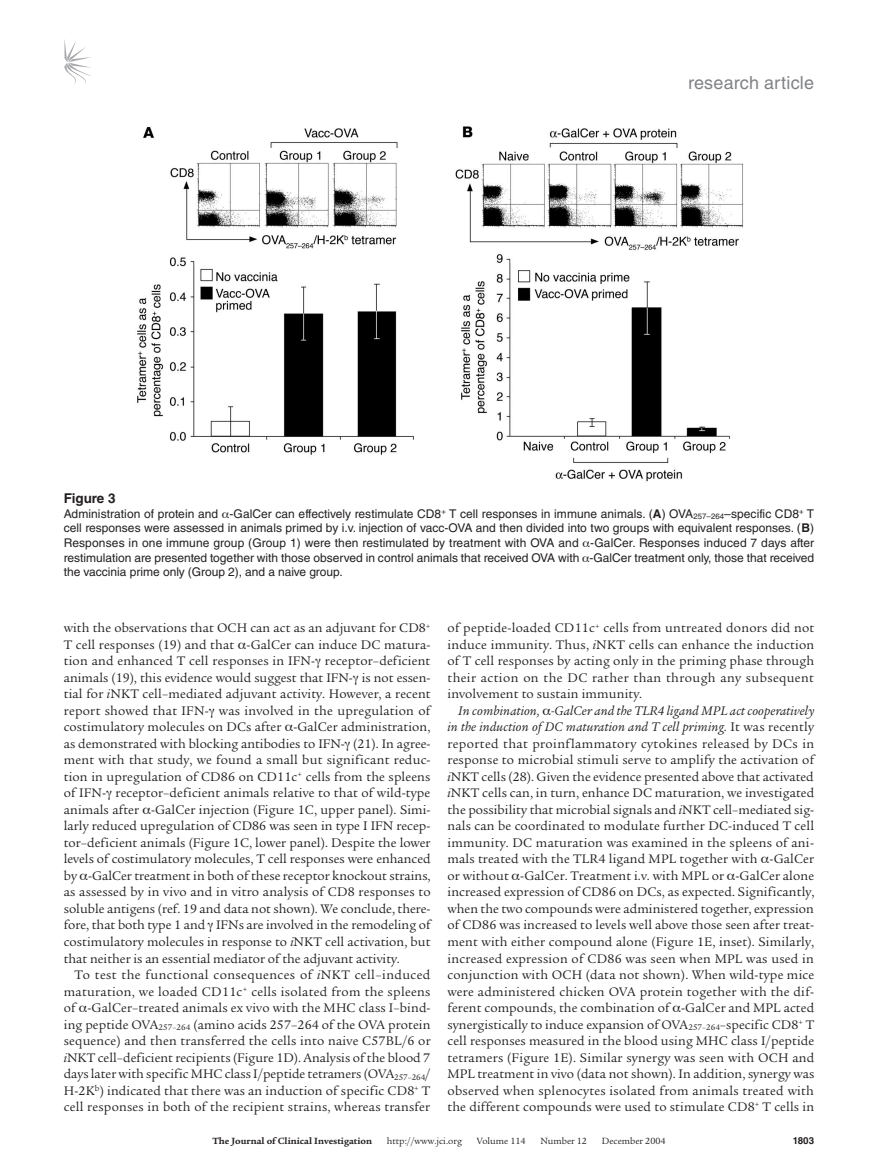
<style>
.page{position:relative;width:878px;height:1174px;background:#fff}
.page>*{position:absolute;margin:0;border:0;box-sizing:border-box;transform-origin:0 0}
.t1{font:18px "Helvetica LT Std";letter-spacing:.01em;color:#808285}
.t2{font:13.5px/16.5px "Legacy Serif Std";letter-spacing:.01em;color:#231f20;text-align:justify}
.t3{font:700 13.5px "Helvetica LT Std";color:#231f20}
.t4{font:12px/14.7px "Helvetica LT Std";color:#231f20;text-align:justify}
.t5{font:9.75px "Legacy Serif Std";color:#231f20}
.t6{font:700 9.75px "Legacy Serif Std";color:#231f20}
.t7{font:700 9.75px "Helvetica LT Std";color:#231f20}
.s1{font-weight:700}
.s2{font-style:italic}
</style>
<div class="page">
<svg style="left:64px;top:39px;width:27px;height:45px"></svg>
<img style="left:137px;top:126px;width:606px;height:356px">
<h1 class="t1" style="left:688px;top:72px;width:127px">research article</h1>
<p class="t3" style="left:64px;top:490px;width:53px">Figure 3</p>
<p class="t4" style="left:64px;top:506px;width:752px">Administration of protein and -GalCer can effectively restimulate CD8<sup>+</sup> T cell responses in immune animals. (<span class="s1">A</span>) OVA<sub>257–264</sub>–specific CD8<sup>+</sup> T cell responses were assessed in animals primed by i.v. injection of vacc-OVA and then divided into two groups with equivalent responses. (<span class="s1">B</span>)<br>Responses in one immune group (Group 1) were then restimulated by treatment with OVA and -GalCer. Responses induced 7 days after restimulation are presented together with those observed in control animals that received OVA with -GalCer treatment only, those that received the vaccinia prime only (Group 2), and a naive group.</p>
<p class="t2" style="left:64px;top:620px;width:368px">with the observations that OCH can act as an adjuvant for CD8<sup>+ </sup>T cell responses (19) and that -GalCer can induce DC matura&shy;tion and enhanced T cell responses in IFN- receptor–deficient animals (19), this evidence would suggest that IFN- is not essen&shy;tial for <span class="s2">i</span>NKT cell–mediated adjuvant activity. However, a recent report showed that IFN- was involved in the upregulation of costimulatory molecules on DCs after -GalCer administration, as demonstrated with blocking antibodies to IFN- (21). In agree&shy;ment with that study, we found a small but significant reduc&shy;tion in upregulation of CD86 on CD11c<sup>+</sup> cells from the spleens of IFN- receptor–deficient animals relative to that of wild-type animals after -GalCer injection (Figure 1C, upper panel). Simi&shy;larly reduced upregulation of CD86 was seen in type I IFN recep&shy;tor–deficient animals (Figure 1C, lower panel). Despite the lower levels of costimulatory molecules, T cell responses were enhanced by -GalCer treatment in both of these receptor knockout strains, as assessed by in vivo and in vitro analysis of CD8 responses to soluble antigens (ref. 19 and data not shown). We conclude, there&shy;fore, that both type 1 and IFNs are involved in the remodeling of costimulatory molecules in response to <span class="s2">i</span>NKT cell activation, but that neither is an essential mediator of the adjuvant activity.</p>
<p class="t2" style="left:64px;top:966px;width:368px;text-indent:11px">To test the functional consequences of <span class="s2">i</span>NKT cell–induced maturation, we loaded CD11c<sup>+</sup> cells isolated from the spleens of -GalCer–treated animals ex vivo with the MHC class I–bind&shy;ing peptide OVA<sub>257–264</sub> (amino acids 257–264 of the OVA protein sequence) and then transferred the cells into naive C57BL/6 or <span class="s2">i</span>NKT cell–deficient recipients (Figure 1D). Analysis of the blood 7 days later with specific MHC class I/peptide tetramers (OVA<sub>257–264</sub>/ H-2K<sup>b</sup>) indicated that there was an induction of specific CD8<sup>+</sup> T cell responses in both of the recipient strains, whereas transfer</p>
<p class="t2" style="left:447px;top:620px;width:368px">of peptide-loaded CD11c<sup>+</sup> cells from untreated donors did not induce immunity. Thus, <span class="s2">i</span>NKT cells can enhance the induction of T cell responses by acting only in the priming phase through their action on the DC rather than through any subsequent involvement to sustain immunity.</p>
<p class="t2" style="left:447px;top:702px;width:368px;text-indent:11px"><span class="s2">In combination, -GalCer and the TLR4 ligand MPL act cooperatively in the induction of DC maturation and T cell priming</span>. It was recently reported that proinflammatory cytokines released by DCs in response to microbial stimuli serve to amplify the activation of <span class="s2">i</span>NKT cells (28). Given the evidence presented above that activated <span class="s2">i</span>NKT cells can, in turn, enhance DC maturation, we investigated the possibility that microbial signals and <span class="s2">i</span>NKT cell–mediated sig&shy;nals can be coordinated to modulate further DC-induced T cell immunity. DC maturation was examined in the spleens of ani&shy;mals treated with the TLR4 ligand MPL together with -GalCer or without -GalCer. Treatment i.v. with MPL or -GalCer alone increased expression of CD86 on DCs, as expected. Significantly, when the two compounds were administered together, expression of CD86 was increased to levels well above those seen after treat&shy;ment with either compound alone (Figure 1E, inset). Similarly, increased expression of CD86 was seen when MPL was used in conjunction with OCH (data not shown). When wild-type mice were administered chicken OVA protein together with the dif&shy;ferent compounds, the combination of -GalCer and MPL acted synergistically to induce expansion of OVA<sub>257–264</sub>–specific CD8<sup>+</sup> T cell responses measured in the blood using MHC class I/peptide tetramers (Figure 1E). Similar synergy was seen with OCH and MPL treatment in vivo (data not shown). In addition, synergy was observed when splenocytes isolated from animals treated with the different compounds were used to stimulate CD8<sup>+</sup> T cells in</p>
<p class="t6" style="left:212px;top:1135px;width:161px">The Journal of Clinical Investigation</p>
<p class="t5" style="left:387px;top:1135px;width:77px">http://www.jci.org</p>
<p class="t5" style="left:476px;top:1135px;width:50px">Volume 114</p>
<p class="t5" style="left:540px;top:1135px;width:48px">Number 12</p>
<p class="t5" style="left:601px;top:1135px;width:65px">December 2004</p>
<p class="t7" style="left:792px;top:1134px;width:23px">1803</p>
</div>
